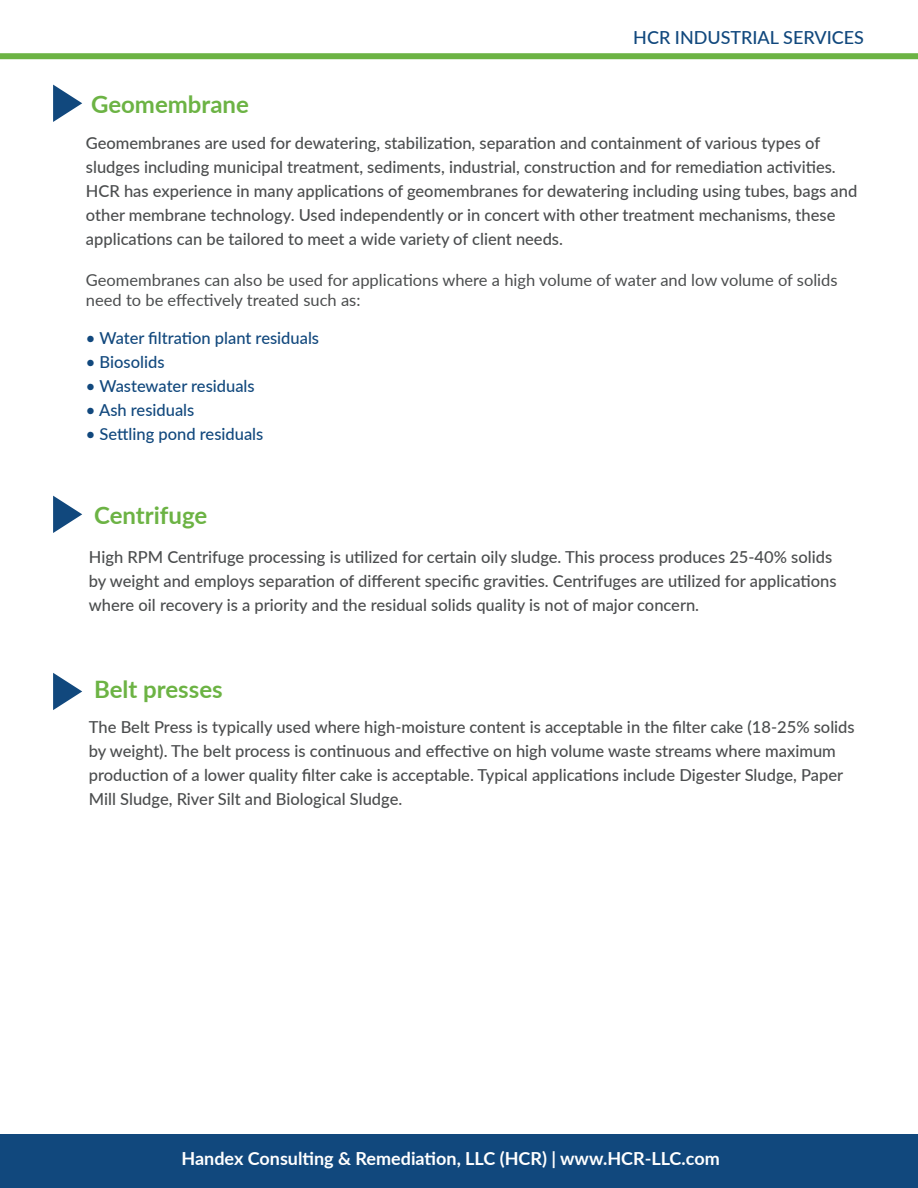
<style>
.page{position:relative;width:918px;height:1188px;background:#fff}
.page>*{position:absolute;margin:0;border:0;box-sizing:border-box;transform-origin:0 0}
.sub_title_services{font:700 24px "Lato";color:#6cb344}
.t1{font:700 18px "Lato";color:#fff}
.t2{font:500 18px "Lato";color:#11487d}
.text{font:500 16.5px/24px "Lato";color:#4b4d4e}
.text-2{font:16.5px/19.8px "Lato";color:#4b4d4e}
.list{font:500 16.5px "Lato";color:#11487d}
</style>
<div class="page">
<div style="left:0;top:53px;width:918px;height:6px;background:#6cb344"></div>
<div style="left:0;top:1134px;width:918px;height:54px;background:#11487d"></div>
<svg style="left:53px;top:496px;width:29px;height:37px"></svg>
<svg style="left:53px;top:673px;width:29px;height:37px"></svg>
<svg style="left:53px;top:85px;width:29px;height:37px"></svg>
<p class="t2" style="left:633px;top:24px;width:232px">HCR INDUSTRIAL SERVICES</p>
<p class="sub_title_services" style="left:91px;top:87px;width:159px">Geomembrane</p>
<p class="text" style="left:86px;top:130px;width:773px">Geomembranes are used for dewatering, stabilization, separation and containment of various types of sludges including municipal treatment, sediments, industrial, construction and for remediation activities.<br>HCR has experience in many applications of geomembranes for dewatering including using tubes, bags and other membrane technology. Used independently or in concert with other treatment mechanisms, these applications can be tailored to meet a wide variety of client needs.</p>
<p class="text-2" style="left:86px;top:270px;width:753px">Geomembranes can also be used for applications where a high volume of water and low volume of solids need to be effectively treated such as:</p>
<p class="list" style="left:86px;top:326px;width:235px">• Water filtration plant residuals</p>
<p class="list" style="left:86px;top:350px;width:80px">• Biosolids</p>
<p class="list" style="left:86px;top:374px;width:170px">• Wastewater residuals</p>
<p class="list" style="left:86px;top:398px;width:110px">• Ash residuals</p>
<p class="list" style="left:86px;top:422px;width:179px">• Settling pond residuals</p>
<p class="sub_title_services" style="left:94px;top:498px;width:115px">Centrifuge</p>
<p class="text" style="left:89px;top:544px;width:749px">High RPM Centrifuge processing is utilized for certain oily sludge. This process produces 25-40% solids by weight and employs separation of different specific gravities. Centrifuges are utilized for applications where oil recovery is a priority and the residual solids quality is not of major concern.</p>
<p class="sub_title_services" style="left:94px;top:672px;width:130px">Belt presses</p>
<p class="text" style="left:89px;top:715px;width:767px">The Belt Press is typically used where high-moisture content is acceptable in the filter cake (18-25% solids by weight). The belt process is continuous and effective on high volume waste streams where maximum production of a lower quality filter cake is acceptable. Typical applications include Digester Sludge, Paper Mill Sludge, River Silt and Biological Sludge.</p>
<p class="t1" style="left:181px;top:1145px;width:540px">Handex Consulting &amp; Remediation, LLC (HCR) | www.HCR-LLC.com</p>
</div>
